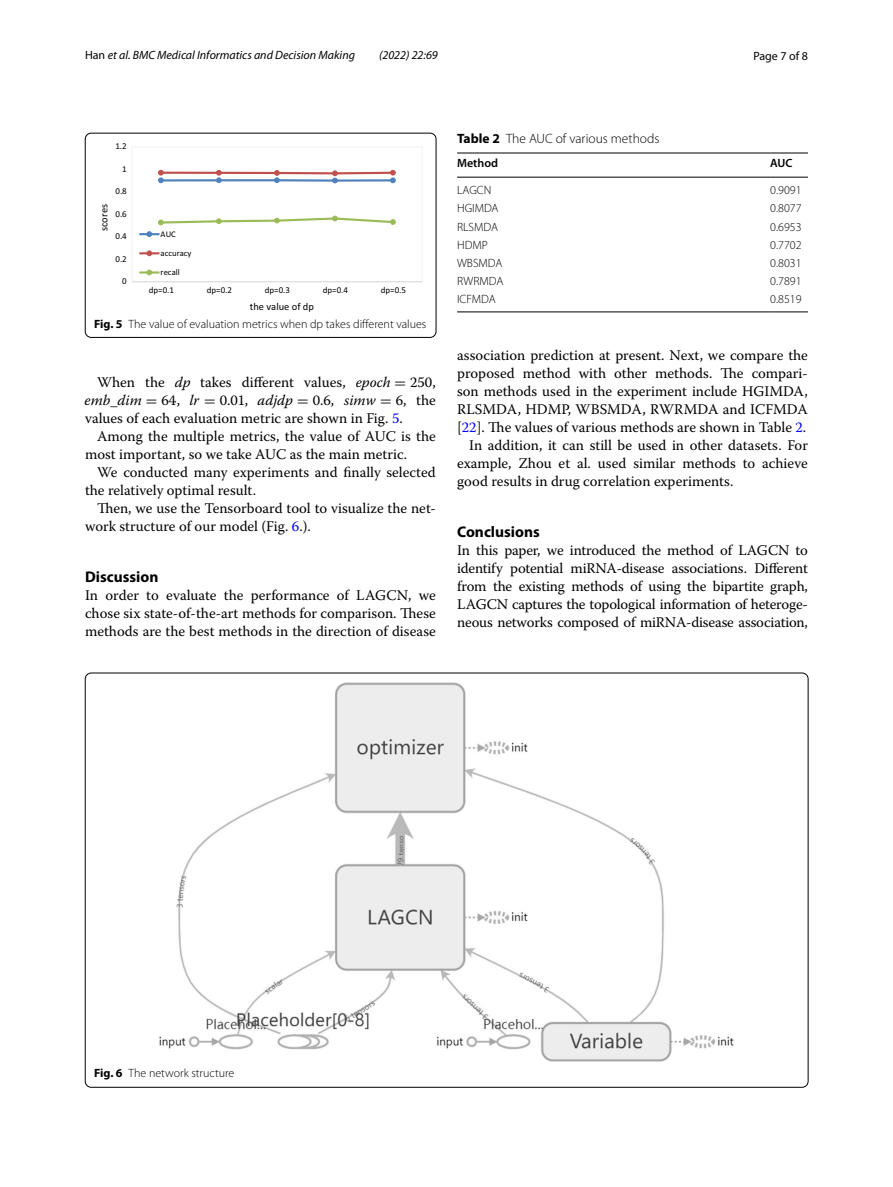
<style>
.page{position:relative;width:893px;height:1187px;background:#fff}
.page>*{position:absolute;margin:0;border:0;box-sizing:border-box;transform-origin:0 0}
.t1{font:700 15.45px "Myriad Pro";color:#000}
.t2{font:14.7px/18px "Warnock Pro";color:#000;text-align:justify}
.t3{font:300 13.5px "Myriad Pro";color:#000}
.t4{font:300 12px "Myriad Pro";color:#000}
.t5{font:italic 12px "Myriad Pro";color:#000}
.t6{font:600 12px "Myriad Pro";color:#000}
.t7{font:12px "Myriad Pro";color:#000}
.t8{font:10.5px "Calibri 4";color:#000}
.t9{font:9px "Calibri 4";color:#000}
.t10{font:8.7px "Calibri 4";color:#000}
.s1{font-style:normal}
.s2{font-weight:700}
.s3{font-family:"Warnock Pro It 76"}
.s4{font-family:"Warnock Pro It 77"}
.s5{font-family:"MTSYN47"}
.s6{font-family:"Warnock Pro Regular 47"}
.s7{font-family:"Warnock Pro It 78"}
.s8{font-family:"Warnock Pro Regular 48"}
.s9{font-family:"MTSYN48"}
.s10{font-family:"Warnock Pro It 73"}
.s11{font-family:"MTSYN44"}
.s12{font-family:"Warnock Pro Regular 44"}
.s13{font-family:"Warnock Pro It 74"}
.s14{font-family:"MTSYN45"}
.s15{font-family:"Warnock Pro Regular 45"}
.s16{font-family:"Warnock Pro It 75"}
.s17{font-family:"MTSYN46"}
.s18{font-family:"Warnock Pro Regular 46"}
.s19{color:#00f}
</style>
<div class="page">
<hr style="left:132px;top:281px;width:290px;height:1px;background:#d9d9d9">
<svg style="left:158px;top:170px;width:238px;height:13px"></svg>
<svg style="left:158px;top:216px;width:238px;height:9px"></svg>
<svg style="left:140px;top:231px;width:19px;height:6px"></svg>
<svg style="left:140px;top:250px;width:19px;height:6px"></svg>
<svg style="left:140px;top:270px;width:19px;height:5px"></svg>
<div style="left:85px;top:133px;width:351px;height:204px;border:1px solid #000;border-radius:6px"></div>
<img style="left:160px;top:682px;width:574px;height:379px">
<hr style="left:457px;top:153px;width:313px;height:1px;background:#000">
<hr style="left:457px;top:177px;width:313px;height:1px;background:#000">
<hr style="left:770px;top:153px;width:38px;height:1px;background:#000">
<hr style="left:770px;top:177px;width:38px;height:1px;background:#000">
<hr style="left:457px;top:311px;width:313px;height:1px;background:#000">
<hr style="left:770px;top:311px;width:38px;height:1px;background:#000">
<p class="t5" style="left:85px;top:48px;width:271px"><span class="s1">Han</span> et al. BMC Medical Informatics and Decision Making</p>
<p class="t5" style="left:379px;top:48px;width:60px">(2022) 22:69</p>
<p class="t7" style="left:753px;top:48px;width:56px">Page 7 of 8</p>
<p class="t9" style="left:115px;top:141px;width:13px">1.2</p>
<p class="t9" style="left:122px;top:163px;width:6px">1</p>
<p class="t8" style="left:97px;top:231px;width:29px;rotate:-90deg">scores</p>
<p class="t9" style="left:115px;top:186px;width:13px">0.8</p>
<p class="t9" style="left:115px;top:208px;width:13px">0.6</p>
<p class="t9" style="left:115px;top:231px;width:13px">0.4</p>
<p class="t9" style="left:115px;top:253px;width:13px">0.2</p>
<p class="t9" style="left:122px;top:275px;width:6px">0</p>
<p class="t10" style="left:161px;top:228px;width:17px">AUC</p>
<p class="t10" style="left:161px;top:247px;width:32px">accuracy</p>
<p class="t10" style="left:161px;top:266px;width:21px">recall</p>
<p class="t9" style="left:149px;top:284px;width:27px">dp=0.1</p>
<p class="t9" style="left:207px;top:284px;width:27px">dp=0.2</p>
<p class="t9" style="left:265px;top:284px;width:27px">dp=0.3</p>
<p class="t9" style="left:323px;top:284px;width:27px">dp=0.4</p>
<p class="t9" style="left:381px;top:284px;width:27px">dp=0.5</p>
<p class="t8" style="left:250px;top:300px;width:65px">the value of dp</p>
<p class="t4" style="left:94px;top:318px;width:334px"><span class="s2">Fig. 5</span> The value of evaluation metrics when dp takes different values</p>
<p class="t2" style="left:85px;top:373px;width:353px;text-indent:12px">When the <span class="s3">dp</span> takes different values, <span class="s4">epoch</span> <span class="s5">=</span> <span class="s6">250</span>, <span class="s7">emb</span><span class="s8">_</span><span class="s7">dim</span> <span class="s9">=</span> <span class="s8">64</span>, <span class="s10">lr</span> <span class="s11">=</span> <span class="s12">0.01</span>, <span class="s13">adjdp</span> <span class="s14">=</span> <span class="s15">0.6</span>, <span class="s16">simw</span> <span class="s17">=</span> <span class="s18">6</span>, the values of each evaluation metric are shown in Fig. <span class="s19">5</span>.</p>
<p class="t2" style="left:85px;top:427px;width:352px;text-indent:12px">Among the multiple metrics, the value of AUC is the most important, so we take AUC as the main metric.</p>
<p class="t2" style="left:85px;top:463px;width:352px;text-indent:12px">We conducted many experiments and finally selected the relatively optimal result.</p>
<p class="t2" style="left:85px;top:499px;width:352px;text-indent:12px">Then, we use the Tensorboard tool to visualize the net&shy;work structure of our model (Fig. <span class="s19">6</span>.).</p>
<p class="t1" style="left:85px;top:566px;width:75px">Discussion</p>
<p class="t2" style="left:85px;top:585px;width:352px">In order to evaluate the performance of LAGCN, we chose six state-of-the-art methods for comparison. These methods are the best methods in the direction of disease</p>
<p class="t3" style="left:457px;top:131px;width:204px"><span class="s2">Table 2</span> The AUC of various methods</p>
<p class="t6" style="left:457px;top:156px;width:42px">Method</p>
<p class="t6" style="left:770px;top:156px;width:24px">AUC</p>
<p class="t4" style="left:457px;top:184px;width:36px">LAGCN</p>
<p class="t4" style="left:770px;top:184px;width:33px">0.9091</p>
<p class="t4" style="left:457px;top:202px;width:43px">HGIMDA</p>
<p class="t4" style="left:770px;top:202px;width:33px">0.8077</p>
<p class="t4" style="left:457px;top:220px;width:42px">RLSMDA</p>
<p class="t4" style="left:770px;top:220px;width:33px">0.6953</p>
<p class="t4" style="left:457px;top:238px;width:32px">HDMP</p>
<p class="t4" style="left:770px;top:238px;width:33px">0.7702</p>
<p class="t4" style="left:457px;top:256px;width:47px">WBSMDA</p>
<p class="t4" style="left:770px;top:256px;width:33px">0.8031</p>
<p class="t4" style="left:457px;top:274px;width:48px">RWRMDA</p>
<p class="t4" style="left:770px;top:274px;width:33px">0.7891</p>
<p class="t4" style="left:457px;top:293px;width:40px">ICFMDA</p>
<p class="t4" style="left:770px;top:293px;width:33px">0.8519</p>
<p class="t2" style="left:457px;top:346px;width:352px">association prediction at present. Next, we compare the</p>
<p class="t2" style="left:457px;top:364px;width:352px">proposed method with other methods. The compari-</p>
<p class="t2" style="left:457px;top:382px;width:352px">son methods used in the experiment include HGIMDA,</p>
<p class="t2" style="left:457px;top:400px;width:352px">RLSMDA, HDMP, WBSMDA, RWRMDA and ICFMDA</p>
<p class="t2" style="left:457px;top:418px;width:351px">[<span class="s19">22</span>]. The values of various methods are shown in Table <span class="s19">2</span>.</p>
<p class="t2" style="left:469px;top:436px;width:340px">In addition, it can still be used in other datasets. For</p>
<p class="t2" style="left:457px;top:454px;width:352px">example, Zhou et al. used similar methods to achieve</p>
<p class="t2" style="left:457px;top:472px;width:278px">good results in drug correlation experiments.</p>
<p class="t1" style="left:457px;top:521px;width:84px">Conclusions</p>
<p class="t2" style="left:457px;top:540px;width:352px">In this paper, we introduced the method of LAGCN to identify potential miRNA-disease associations. Different from the existing methods of using the bipartite graph, LAGCN captures the topological information of heteroge&shy;neous networks composed of miRNA-disease association,</p>
<p class="t4" style="left:94px;top:1066px;width:142px"><span class="s2">Fig. 6</span> The network structure</p>
</div>
